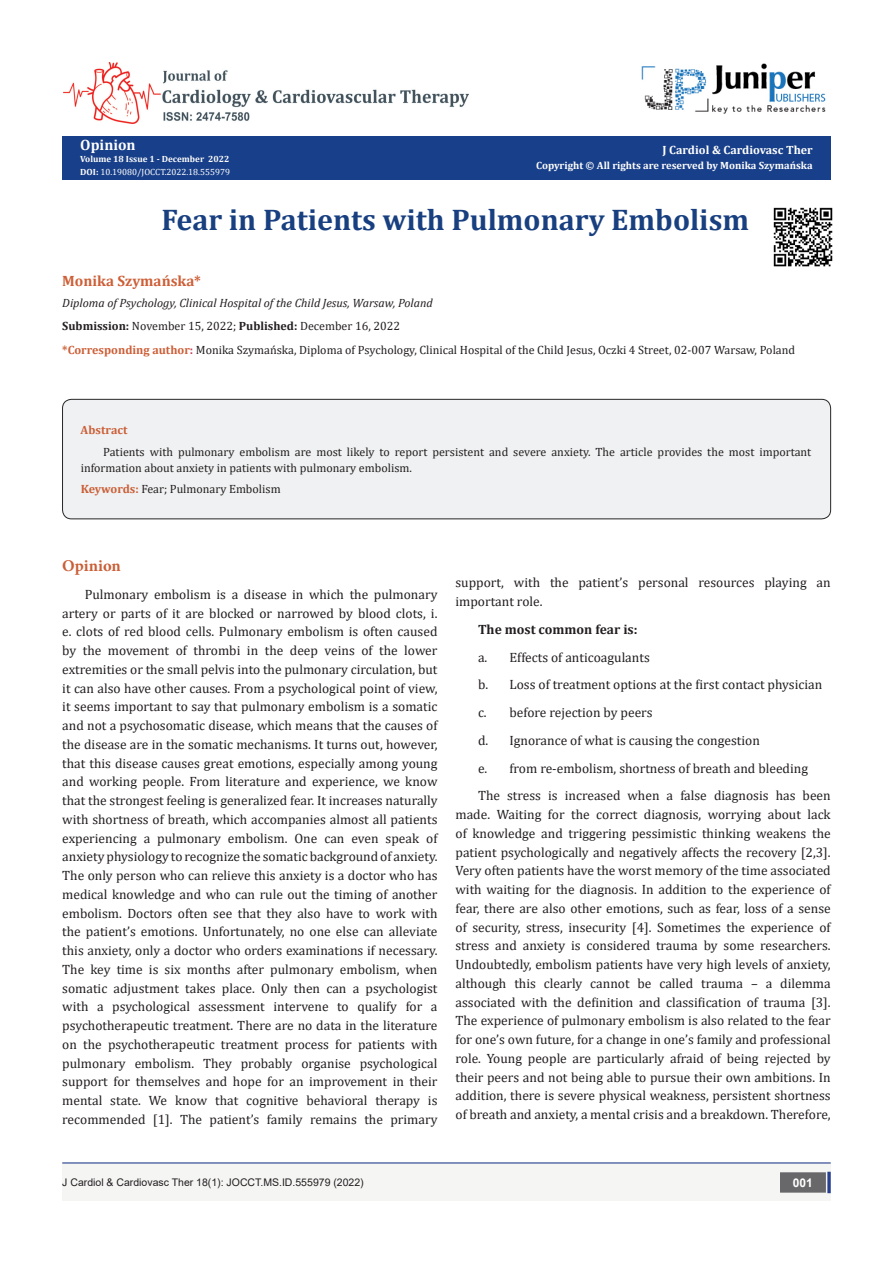
<style>
.page{position:relative;width:893px;height:1263px;background:#fff}
.page>*{position:absolute;margin:0;border:0;box-sizing:border-box;transform-origin:0 0}
.t1{font:700 30px "Cambria";color:#183f7f}
.t2{font:700 16.5px "Minion Pro";color:#ca5f37}
.t3{font:700 15px "Cambria";color:#cd5f37}
.t4{font:700 15px "Cambria";color:#fff}
.t5{font:13.5px/18.8px "Cambria";color:#231f20;text-align:justify}
.t6{font:700 13.5px "Cambria";color:#231f20}
.t7{font:12px/15.8px "Cambria";color:#231f20}
.t8{font:italic 12px "Cambria";color:#231f20}
.t9{font:700 12px "Cambria";color:#fff}
.t10{font:700 12px "Cambria";letter-spacing:.005em;color:#ca5f37}
.t11{font:700 12px "Arial";color:#fff}
.t12{font:10.5px "Arial";color:#231f20}
.t13{font:700 10.5px "Cambria";color:#fff}
.t14{font:9px "Cambria";color:#fff}
.t15{font:700 9px "Cambria";color:#fffefc}
.s1{font-weight:700}
.s2{font-weight:700;color:#cd5f37}
.s3{font-weight:700;color:#cd375f}
.s4{font-weight:700;color:#ca5f37}
</style>
<div class="page">
<div style="left:62px;top:136px;width:769px;height:44px;background:#183f89"></div>
<img style="left:641px;top:63px;width:185px;height:51px">
<div style="left:62px;top:1163px;width:769px;height:38px;background:#f5f5f4"></div>
<div style="left:781px;top:1173px;width:44px;height:19px;background:#68676a"></div>
<div style="left:780px;top:1172px;width:46px;height:20px;border:2px solid #68676a"></div>
<svg style="left:827px;top:1172px;width:4px;height:21px"></svg>
<img style="left:63px;top:63px;width:406px;height:60px">
<hr style="left:62px;top:1162px;width:769px;height:1px;background:#253f8e">
<img style="left:773px;top:207px;width:60px;height:60px">
<div style="left:63px;top:399px;width:768px;height:120px;background:#f0f1f2;border-radius:9px"></div>
<div style="left:62px;top:399px;width:769px;height:120px;border:1px solid #262626;border-radius:9px"></div>
<p class="t4" style="left:80px;top:134px;width:57px">Opinion</p>
<p class="t15" style="left:80px;top:153px;width:151px">Volume 18 Issue 1 - December 2022</p>
<p class="t14" style="left:80px;top:166px;width:151px"><span class="s1">DOI:</span> 10.19080/JOCCT.2022.18.555979</p>
<p class="t9" style="left:663px;top:141px;width:152px">J Cardiol &amp; Cardiovasc Ther</p>
<p class="t13" style="left:536px;top:158px;width:278px">Copyright © All rights are reserved by Monika Szymańska</p>
<p class="t1" style="left:161px;top:199px;width:589px">Fear in Patients with Pulmonary Embolism</p>
<p class="t3" style="left:62px;top:271px;width:140px">Monika Szymańska*</p>
<p class="t8" style="left:62px;top:294px;width:372px">Diploma of Psychology, Clinical Hospital of the Child Jesus, Warsaw, Poland</p>
<p class="t7" style="left:62px;top:318px;width:339px"><span class="s1">Submission:</span> November 15, 2022; <span class="s1">Published:</span> December 16, 2022</p>
<p class="t7" style="left:62px;top:342px;width:734px"><span class="s2">*Corresponding author</span><span class="s3">:</span> Monika Szymańska, Diploma of Psychology, Clinical Hospital of the Child Jesus, Oczki 4 Street, 02-007 Warsaw, Poland</p>
<p class="t10" style="left:81px;top:422px;width:48px">Abstract</p>
<p class="t7" style="left:81px;top:444px;width:732px;text-indent:22px">Patients with pulmonary embolism are most likely to report persistent and severe anxiety. The article provides the most important information about anxiety in patients with pulmonary embolism.</p>
<p class="t7" style="left:81px;top:481px;width:201px"><span class="s4">Keywords:</span> Fear; Pulmonary Embolism</p>
<p class="t2" style="left:62px;top:554px;width:60px">Opinion</p>
<p class="t5" style="left:62px;top:585px;width:377px;text-indent:22px">Pulmonary embolism is a disease in which the pulmonary artery or parts of it are blocked or narrowed by blood clots, i. e. clots of red blood cells. Pulmonary embolism is often caused by the movement of thrombi in the deep veins of the lower extremities or the small pelvis into the pulmonary circulation, but it can also have other causes. From a psychological point of view, it seems important to say that pulmonary embolism is a somatic and not a psychosomatic disease, which means that the causes of the disease are in the somatic mechanisms. It turns out, however, that this disease causes great emotions, especially among young and working people. From literature and experience, we know that the strongest feeling is generalized fear. It increases naturally with shortness of breath, which accompanies almost all patients experiencing a pulmonary embolism. One can even speak of anxiety physiology to recognize the somatic background of anxiety.<br>The only person who can relieve this anxiety is a doctor who has medical knowledge and who can rule out the timing of another embolism. Doctors often see that they also have to work with the patient’s emotions. Unfortunately, no one else can alleviate this anxiety, only a doctor who orders examinations if necessary.<br>The key time is six months after pulmonary embolism, when somatic adjustment takes place. Only then can a psychologist with a psychological assessment intervene to qualify for a psychotherapeutic treatment. There are no data in the literature on the psychotherapeutic treatment process for patients with pulmonary embolism. They probably organise psychological support for themselves and hope for an improvement in their mental state. We know that cognitive behavioral therapy is recommended [1]. The patient’s family remains the primary</p>
<p class="t5" style="left:455px;top:573px;width:377px">support, with the patient’s personal resources playing an important role.</p>
<p class="t6" style="left:478px;top:620px;width:161px">The most common fear is:</p>
<p class="t5" style="left:478px;top:647px;width:173px">a. Effects of anticoagulants</p>
<p class="t5" style="left:478px;top:675px;width:346px">b. Loss of treatment options at the first contact physician</p>
<p class="t5" style="left:478px;top:703px;width:176px">c. before rejection by peers</p>
<p class="t5" style="left:478px;top:731px;width:283px">d. Ignorance of what is causing the congestion</p>
<p class="t5" style="left:478px;top:758px;width:332px">e. from re-embolism, shortness of breath and bleeding</p>
<p class="t5" style="left:455px;top:786px;width:377px;text-indent:22px">The stress is increased when a false diagnosis has been made. Waiting for the correct diagnosis, worrying about lack of knowledge and triggering pessimistic thinking weakens the patient psychologically and negatively affects the recovery [2,3].<br>Very often patients have the worst memory of the time associated with waiting for the diagnosis. In addition to the experience of fear, there are also other emotions, such as fear, loss of a sense of security, stress, insecurity [4]. Sometimes the experience of stress and anxiety is considered trauma by some researchers.<br>Undoubtedly, embolism patients have very high levels of anxiety, although this clearly cannot be called trauma – a dilemma associated with the definition and classification of trauma [3].<br>The experience of pulmonary embolism is also related to the fear for one’s own future, for a change in one’s family and professional role. Young people are particularly afraid of being rejected by their peers and not being able to pursue their own ambitions. In addition, there is severe physical weakness, persistent shortness of breath and anxiety, a mental crisis and a breakdown. Therefore,</p>
<p class="t12" style="left:62px;top:1175px;width:303px">J Cardiol &amp; Cardiovasc Ther 18(1): JOCCT.MS.ID.555979 (2022)</p>
<p class="t11" style="left:793px;top:1174px;width:22px">001</p>
</div>
